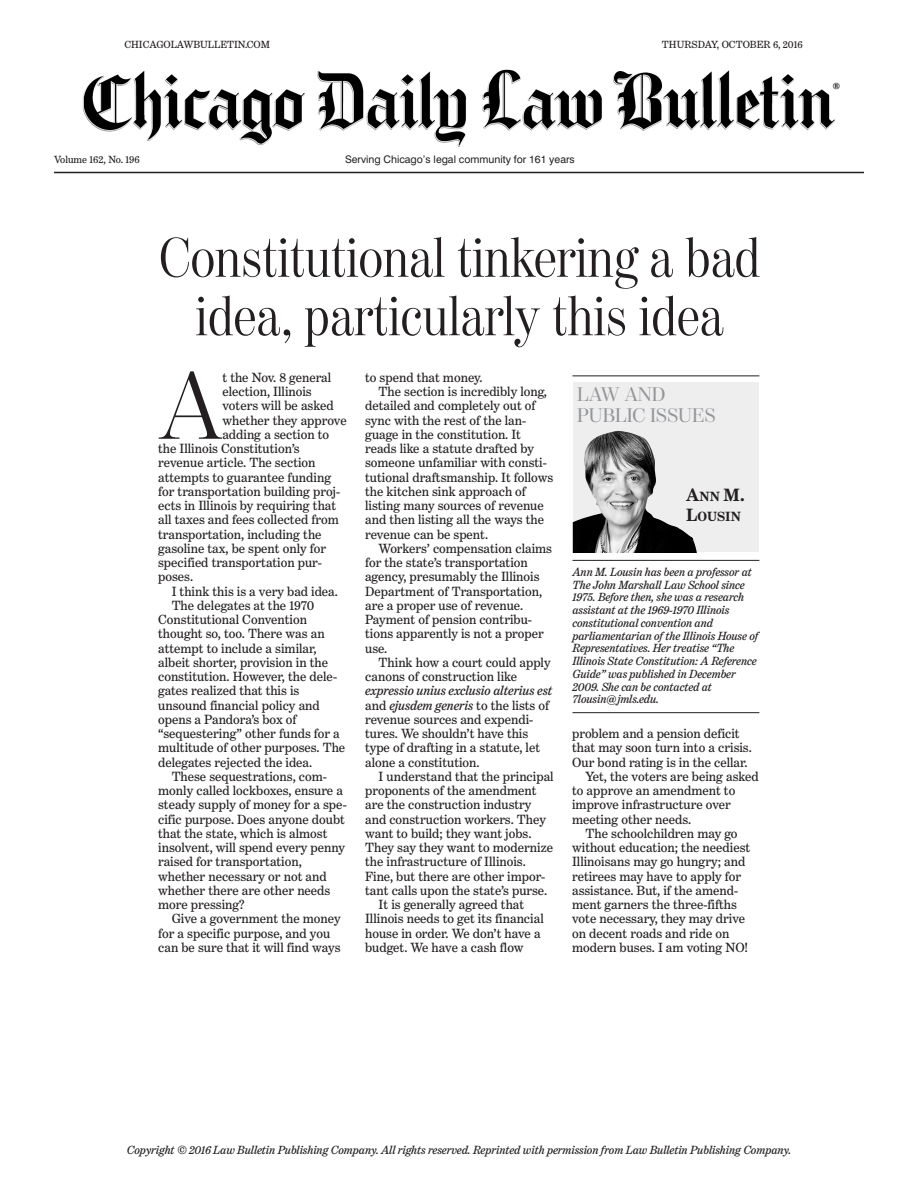
<style>
.page{position:relative;width:918px;height:1188px;background:#fff}
.page>*{position:absolute;margin:0;border:0;box-sizing:border-box;transform-origin:0 0}
.t1{font:300 94.65px "Moderno FB";color:#231f20}
.t2{font:300 55.2px/58.5px "Moderno FB Cond";color:#231f20;text-align:center}
.t3{font:19.5px/20.2px "Moderno FB";color:#939598}
.t4{font:700 18px "Benton Modern Three";color:#231f20}
.t5{font:700 16.2px "Benton Modern Three";color:#231f20}
.t6{font:13.5px/14.2px "Benton Modern Three";color:#231f20}
.t7{font:700 13.5px "Benton Modern Three";color:#231f20}
.t8{font:italic 12px/12.8px "Benton Modern Three";color:#231f20}
.t9{font:10.5px "Benton Modern Three";color:#231f20}
.t10{font:10.5px "Swiss 721 BT";color:#231f20}
.s1{font-style:italic}
.s2{font-size:13.5px}
.s3{font-size:18px}
</style>
<div class="page">
<hr style="left:54px;top:172px;width:810px;height:1px;background:#231f20">
<img style="left:82px;top:69px;width:753px;height:78px">
<div style="left:573px;top:382px;width:186px;height:170px;background:#eeeeef"></div>
<hr style="left:572px;top:560px;width:187px;height:1px;background:#231f20">
<hr style="left:572px;top:712px;width:187px;height:1px;background:#231f20">
<hr style="left:572px;top:376px;width:187px;height:1px;background:#231f20">
<img style="left:573px;top:430px;width:124px;height:122px">
<p class="t9" style="left:124px;top:38px;width:147px">CHICAGOLAWBULLETIN.COM</p>
<p class="t9" style="left:662px;top:38px;width:142px">THURSDAY, OCTOBER 6, 2016</p>
<p class="t9" style="left:54px;top:153px;width:87px">Volume 162, No. 196</p>
<p class="t10" style="left:345px;top:155px;width:231px">Serving Chicago’s legal community for 161 years</p>
<h2 class="t2" style="left:159px;top:234px;width:602px">Constitutional tinkering a bad idea, particularly this idea</h2>
<h1 class="t1" style="left:158px;top:372px;width:66px">A</h1>
<p class="t6" style="left:223px;top:370px;width:110px">t the Nov. 8 general</p>
<p class="t6" style="left:223px;top:384px;width:91px">election, Illinois</p>
<p class="t6" style="left:223px;top:398px;width:113px">voters will be asked</p>
<p class="t6" style="left:223px;top:413px;width:126px">whether they approve</p>
<p class="t6" style="left:223px;top:427px;width:108px">adding a section to</p>
<p class="t6" style="left:158px;top:441px;width:143px">the Illinois Constitution’s</p>
<p class="t6" style="left:158px;top:455px;width:159px">revenue article. The section</p>
<p class="t6" style="left:158px;top:470px;width:175px">attempts to guarantee funding</p>
<p class="t6" style="left:158px;top:484px;width:184px">for transportation building proj-</p>
<p class="t6" style="left:158px;top:498px;width:179px">ects in Illinois by requiring that</p>
<p class="t6" style="left:158px;top:512px;width:182px">all taxes and fees collected from</p>
<p class="t6" style="left:158px;top:527px;width:165px">transportation, including the</p>
<p class="t6" style="left:158px;top:541px;width:170px">gasoline tax, be spent only for</p>
<p class="t6" style="left:158px;top:555px;width:165px">specified transportation pur-</p>
<p class="t6" style="left:158px;top:569px;width:36px">poses.</p>
<p class="t6" style="left:172px;top:584px;width:168px">I think this is a very bad idea.</p>
<p class="t6" style="left:172px;top:598px;width:144px">The delegates at the 1970</p>
<p class="t6" style="left:158px;top:612px;width:150px">Constitutional Convention</p>
<p class="t6" style="left:158px;top:626px;width:168px">thought so, too. There was an</p>
<p class="t6" style="left:158px;top:641px;width:160px">attempt to include a similar,</p>
<p class="t6" style="left:158px;top:655px;width:171px">albeit shorter, provision in the</p>
<p class="t6" style="left:158px;top:669px;width:181px">constitution. However, the dele-</p>
<p class="t6" style="left:158px;top:683px;width:143px">gates realized that this is</p>
<p class="t6" style="left:158px;top:698px;width:163px">unsound financial policy and</p>
<p class="t6" style="left:158px;top:712px;width:140px">opens a Pandora’s box of</p>
<p class="t6" style="left:158px;top:726px;width:183px">“sequestering” other funds for a</p>
<p class="t6" style="left:158px;top:740px;width:189px">multitude of other purposes. The</p>
<p class="t6" style="left:158px;top:755px;width:156px">delegates rejected the idea.</p>
<p class="t6" style="left:172px;top:769px;width:157px">These sequestrations, com-</p>
<p class="t6" style="left:158px;top:783px;width:186px">monly called lockboxes, ensure a</p>
<p class="t6" style="left:158px;top:797px;width:190px">steady supply of money for a spe-</p>
<p class="t6" style="left:158px;top:812px;width:188px">cific purpose. Does anyone doubt</p>
<p class="t6" style="left:158px;top:826px;width:171px">that the state, which is almost</p>
<p class="t6" style="left:158px;top:840px;width:188px">insolvent, will spend every penny</p>
<p class="t6" style="left:158px;top:854px;width:145px">raised for transportation,</p>
<p class="t6" style="left:158px;top:869px;width:170px">whether necessary or not and</p>
<p class="t6" style="left:158px;top:883px;width:174px">whether there are other needs</p>
<p class="t6" style="left:158px;top:897px;width:88px">more pressing?</p>
<p class="t6" style="left:172px;top:911px;width:170px">Give a government the money</p>
<p class="t6" style="left:158px;top:926px;width:174px">for a specific purpose, and you</p>
<p class="t6" style="left:158px;top:940px;width:184px">can be sure that it will find ways</p>
<p class="t6" style="left:365px;top:370px;width:119px">to spend that money.</p>
<p class="t6" style="left:379px;top:384px;width:170px">The section is incredibly long,</p>
<p class="t6" style="left:365px;top:398px;width:172px">detailed and completely out of</p>
<p class="t6" style="left:365px;top:413px;width:163px">sync with the rest of the lan-</p>
<p class="t6" style="left:365px;top:427px;width:157px">guage in the constitution. It</p>
<p class="t6" style="left:365px;top:441px;width:171px">reads like a statute drafted by</p>
<p class="t6" style="left:365px;top:455px;width:183px">someone unfamiliar with consti-</p>
<p class="t6" style="left:365px;top:470px;width:190px">tutional draftsmanship. It follows</p>
<p class="t6" style="left:365px;top:484px;width:162px">the kitchen sink approach of</p>
<p class="t6" style="left:365px;top:498px;width:180px">listing many sources of revenue</p>
<p class="t6" style="left:365px;top:512px;width:180px">and then listing all the ways the</p>
<p class="t6" style="left:365px;top:527px;width:124px">revenue can be spent.</p>
<p class="t6" style="left:379px;top:541px;width:175px">Workers’ compensation claims</p>
<p class="t6" style="left:365px;top:555px;width:164px">for the state’s transportation</p>
<p class="t6" style="left:365px;top:569px;width:176px">agency, presumably the Illinois</p>
<p class="t6" style="left:365px;top:584px;width:178px">Department of Transportation,</p>
<p class="t6" style="left:365px;top:598px;width:159px">are a proper use of revenue.</p>
<p class="t6" style="left:365px;top:612px;width:168px">Payment of pension contribu-</p>
<p class="t6" style="left:365px;top:626px;width:180px">tions apparently is not a proper</p>
<p class="t6" style="left:365px;top:641px;width:24px">use.</p>
<p class="t6" style="left:379px;top:655px;width:174px">Think how a court could apply</p>
<p class="t6" style="left:365px;top:669px;width:154px">canons of construction like</p>
<p class="t6" style="left:365px;top:683px;width:189px"><span class="s1">expressio unius exclusio alterius est </span>and <span class="s1">ejusdem generis</span> to the lists of revenue sources and expendi&shy;tures. We shouldn’t have this type of drafting in a statute, let alone a constitution.</p>
<p class="t6" style="left:379px;top:769px;width:177px">I understand that the principal</p>
<p class="t6" style="left:365px;top:783px;width:173px">proponents of the amendment</p>
<p class="t6" style="left:365px;top:797px;width:168px">are the construction industry</p>
<p class="t6" style="left:365px;top:812px;width:182px">and construction workers. They</p>
<p class="t6" style="left:365px;top:826px;width:168px">want to build; they want jobs.</p>
<p class="t6" style="left:365px;top:840px;width:189px">They say they want to modernize</p>
<p class="t6" style="left:365px;top:854px;width:162px">the infrastructure of Illinois.</p>
<p class="t6" style="left:365px;top:869px;width:182px">Fine, but there are other impor-</p>
<p class="t6" style="left:365px;top:883px;width:183px">tant calls upon the state’s purse.</p>
<p class="t6" style="left:379px;top:897px;width:147px">It is generally agreed that</p>
<p class="t6" style="left:365px;top:911px;width:180px">Illinois needs to get its financial</p>
<p class="t6" style="left:365px;top:926px;width:177px">house in order. We don’t have a</p>
<p class="t6" style="left:365px;top:940px;width:160px">budget. We have a cash flow</p>
<h3 class="t3" style="left:577px;top:386px;width:140px">LAW AND<br>PUBLIC ISSUES</h3>
<h3 class="t4" style="left:686px;top:484px;width:60px">A<span class="s2">NN</span> M.</h3>
<p class="t7" style="left:686px;top:509px;width:56px"><span class="s3">L</span>OUSIN</p>
<p class="t8" style="left:573px;top:565px;width:187px">Ann M. Lousin has been a professor at The John Marshall Law School since 1975. Before then, she was a research assistant at the 1969-1970 Illinois constitutional convention and parliamentarian of the Illinois House of Representatives. Her treatise “The Illinois State Constitution: A Reference Guide” was published in December 2009. She can be contacted at 7lousin@jmls.edu.</p>
<p class="t6" style="left:572px;top:726px;width:169px">problem and a pension deficit</p>
<p class="t6" style="left:572px;top:740px;width:181px">that may soon turn into a crisis.</p>
<p class="t6" style="left:572px;top:755px;width:177px">Our bond rating is in the cellar.</p>
<p class="t6" style="left:586px;top:769px;width:175px">Yet, the voters are being asked</p>
<p class="t6" style="left:572px;top:783px;width:165px">to approve an amendment to</p>
<p class="t6" style="left:572px;top:797px;width:160px">improve infrastructure over</p>
<p class="t6" style="left:572px;top:812px;width:121px">meeting other needs.</p>
<p class="t6" style="left:586px;top:826px;width:154px">The schoolchildren may go</p>
<p class="t6" style="left:572px;top:840px;width:180px">without education; the neediest</p>
<p class="t6" style="left:572px;top:854px;width:175px">Illinoisans may go hungry; and</p>
<p class="t6" style="left:572px;top:869px;width:171px">retirees may have to apply for</p>
<p class="t6" style="left:572px;top:883px;width:168px">assistance. But, if the amend-</p>
<p class="t6" style="left:572px;top:897px;width:166px">ment garners the three-fifths</p>
<p class="t6" style="left:572px;top:911px;width:175px">vote necessary, they may drive</p>
<p class="t6" style="left:572px;top:926px;width:159px">on decent roads and ride on</p>
<p class="t6" style="left:572px;top:940px;width:178px">modern buses. I am voting NO!</p>
<p class="t5" style="left:833px;top:79px;width:9px">®</p>
<p class="t8" style="left:127px;top:1144px;width:666px">Copyright © 2016 Law Bulletin Publishing Company. All rights reserved. Reprinted with permission from Law Bulletin Publishing Company.</p>
</div>
